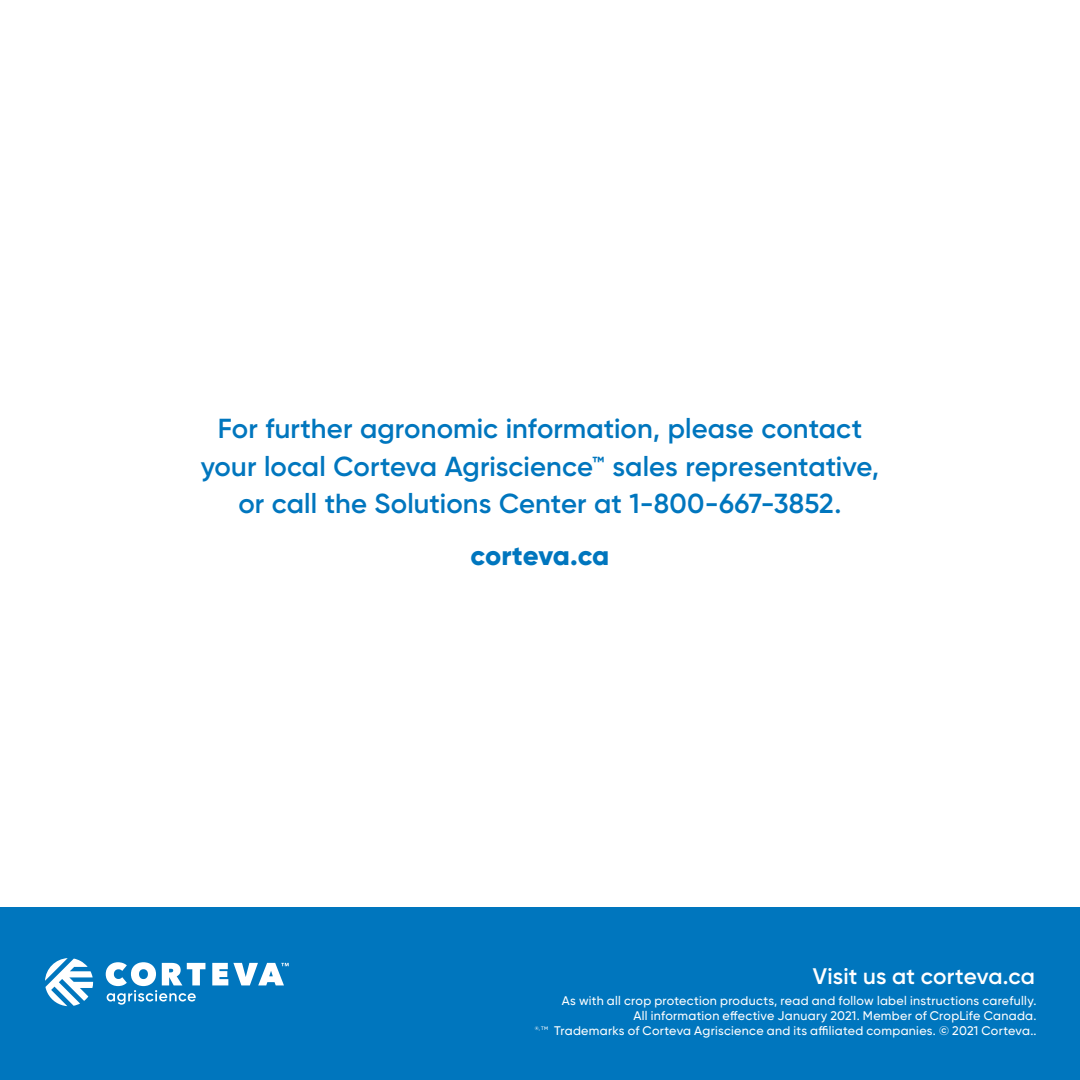
<style>
.page{position:relative;width:1080px;height:1080px;background:#fff}
.page>*{position:absolute;margin:0;border:0;box-sizing:border-box;transform-origin:0 0}
.t1{font:600 27.5px/37.5px "Gilroy";letter-spacing:.005em;color:#0076be;text-align:center}
.t2{font:800 27.5px "Gilroy";color:#0076be}
.t3{font:600 22.5px "Gilroy";letter-spacing:.005em;color:#fff}
.t4{font:500 12.5px/15px "Gilroy";letter-spacing:.025em;color:#fff;text-align:right}
.t5{font:500 5px "Gilroy";color:#fff}
</style>
<div class="page">
<div style="left:0;top:908px;width:1080px;height:172px;background:#0076be"></div>
<svg style="left:45px;top:958px;width:48px;height:48px"></svg>
<svg style="left:212px;top:963px;width:77px;height:22px"></svg>
<svg style="left:106px;top:962px;width:99px;height:43px"></svg>
<p class="t1" style="left:201px;top:410px;width:680px">For further agronomic information, please contact your local Corteva Agriscience™ sales representative, or call the Solutions Center at 1-800-667-3852.</p>
<p class="t2" style="left:471px;top:538px;width:140px">corteva.ca</p>
<p class="t3" style="left:813px;top:962px;width:224px">Visit us at corteva.ca</p>
<p class="t4" style="left:562px;top:993px;width:476px">As with all crop protection products, read and follow label instructions carefully.<br>All information effective January 2021. Member of CropLife Canada.</p>
<p class="t5" style="left:535px;top:1025px;width:15px">®, TM</p>
<p class="t4" style="left:554px;top:1023px;width:484px">Trademarks of Corteva Agriscience and its affiliated companies. © 2021 Corteva..</p>
</div>
